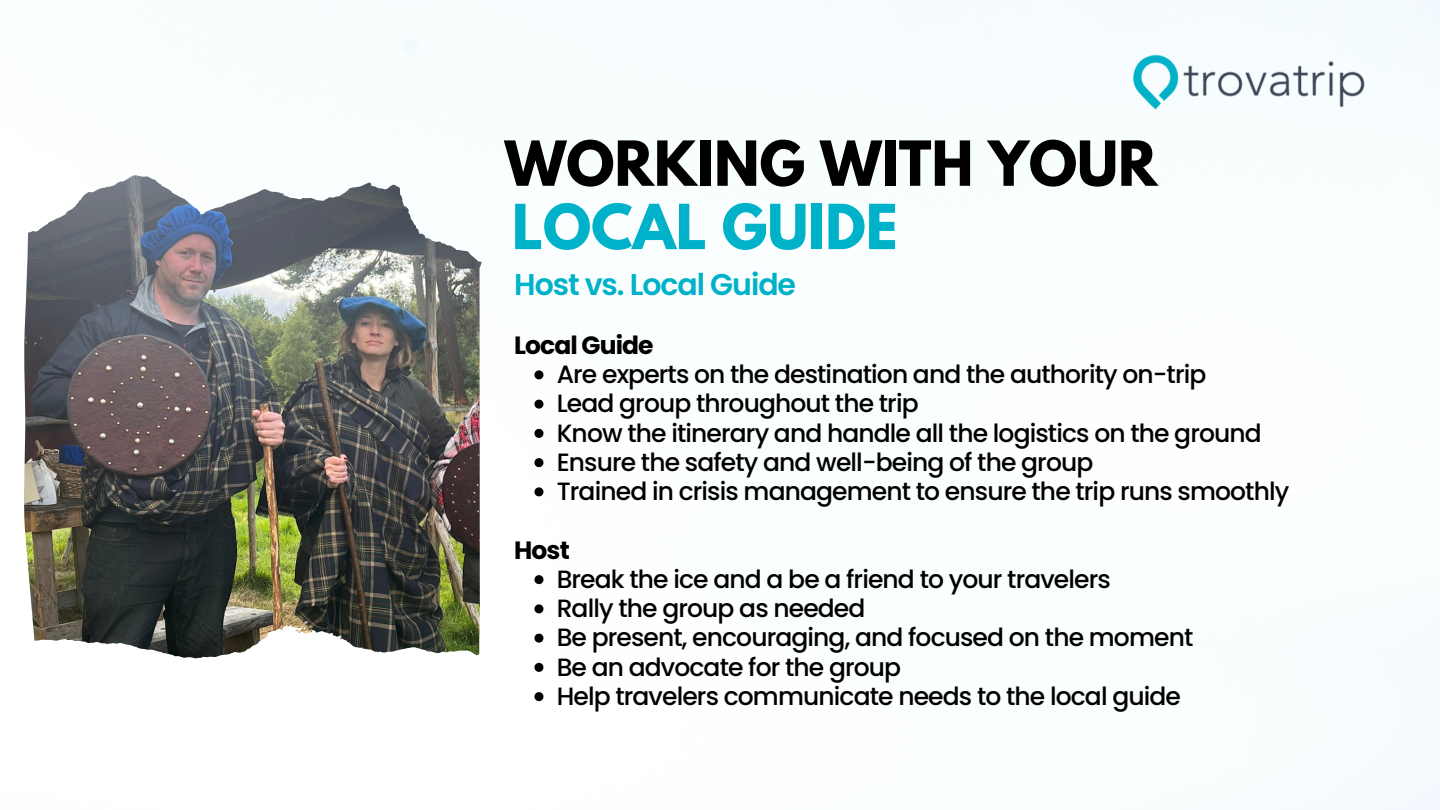
<style>
.page{position:relative;width:1440px;height:810px;background:#fff}
.page>*{position:absolute;margin:0;border:0;box-sizing:border-box;transform-origin:0 0}
.t1{font:700 55px "League Spartan";color:#000}
.t2{font:700 55px "League Spartan";color:#00b2c9}
.t3{font:600 30px "Poppins";letter-spacing:-.035em;color:#00b2c9}
.t4{font:500 25px "Poppins";letter-spacing:-.035em;color:#000}
.t5{font:700 25px "Poppins";letter-spacing:-.035em;color:#000}
</style>
<div class="page">
<img style="left:24px;top:0;width:1416px;height:810px">
<img style="left:1127px;top:0;width:246px;height:203px">
<img style="left:161px;top:182px;width:321px;height:80px">
<svg style="left:534px;top:370px;width:9px;height:9px"></svg>
<svg style="left:534px;top:400px;width:9px;height:9px"></svg>
<svg style="left:534px;top:429px;width:9px;height:9px"></svg>
<svg style="left:534px;top:458px;width:9px;height:9px"></svg>
<svg style="left:534px;top:487px;width:9px;height:9px"></svg>
<svg style="left:534px;top:575px;width:9px;height:9px"></svg>
<svg style="left:534px;top:604px;width:9px;height:9px"></svg>
<svg style="left:534px;top:634px;width:9px;height:9px"></svg>
<svg style="left:534px;top:663px;width:9px;height:9px"></svg>
<svg style="left:534px;top:692px;width:9px;height:9px"></svg>
<p class="t1" style="left:505px;top:136px;width:654px">WORKING WITH YOUR</p>
<p class="t2" style="left:512px;top:200px;width:387px">LOCAL GUIDE</p>
<p class="t3" style="left:514px;top:263px;width:283px">Host vs. Local Guide</p>
<p class="t5" style="left:514px;top:328px;width:141px">Local Guide</p>
<p class="t4" style="left:557px;top:357px;width:651px">Are experts on the destination and the authority on-trip</p>
<p class="t4" style="left:557px;top:386px;width:364px">Lead group throughout the trip</p>
<p class="t4" style="left:557px;top:415px;width:707px">Know the itinerary and handle all the logistics on the ground</p>
<p class="t4" style="left:557px;top:445px;width:538px">Ensure the safety and well-being of the group</p>
<p class="t4" style="left:557px;top:474px;width:734px">Trained in crisis management to ensure the trip runs smoothly</p>
<p class="t5" style="left:514px;top:532px;width:57px">Host</p>
<p class="t4" style="left:557px;top:562px;width:556px">Break the ice and a be a friend to your travelers</p>
<p class="t4" style="left:557px;top:591px;width:310px">Rally the group as needed</p>
<p class="t4" style="left:557px;top:620px;width:638px">Be present, encouraging, and focused on the moment</p>
<p class="t4" style="left:557px;top:649px;width:346px">Be an advocate for the group</p>
<p class="t4" style="left:557px;top:679px;width:626px">Help travelers communicate needs to the local guide</p>
</div>
